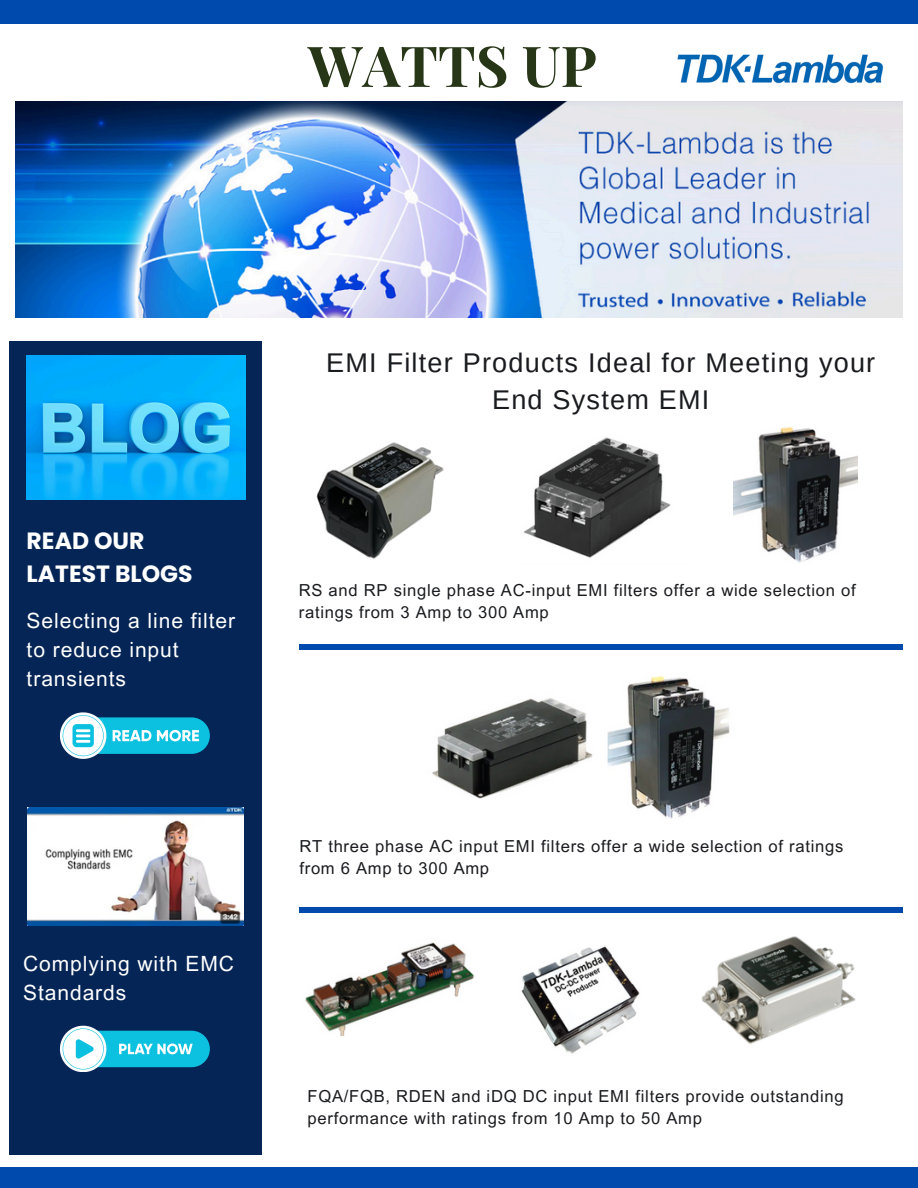
<style>
.page{position:relative;width:918px;height:1188px;background:#fff}
.page>*{position:absolute;margin:0;border:0;box-sizing:border-box;transform-origin:0 0}
.t1{font:700 56.4px "Playfair Display";color:#283618}
.t2{font:27px/37.2px "Arimo";letter-spacing:.045em;color:#1a1b1e;text-align:center}
.t3{font:700 23.55px/32.7px "Poppins";color:#fff}
.t4{font:21px/29.2px "Arial MT Pro";letter-spacing:.045em;color:#fff}
.t5{font:16.5px/22.5px "Arial MT Pro";letter-spacing:.045em;color:#1a1b1e}
</style>
<div class="page">
<div style="left:10px;top:342px;width:252px;height:813px;background:#052556"></div>
<img style="left:15px;top:102px;width:888px;height:216px">
<img style="left:677px;top:54px;width:207px;height:30px">
<div style="left:0;top:0;width:918px;height:24px;background:#004aad"></div>
<div style="left:0;top:1167px;width:918px;height:21px;background:#004aad"></div>
<div style="left:299px;top:645px;width:604px;height:5px;background:#004aad"></div>
<div style="left:299px;top:907px;width:604px;height:6px;background:#004aad"></div>
<img style="left:26px;top:356px;width:220px;height:144px">
<svg style="left:60px;top:1026px;width:150px;height:46px"></svg>
<svg style="left:60px;top:712px;width:150px;height:47px"></svg>
<img style="left:316px;top:442px;width:128px;height:117px">
<img style="left:524px;top:437px;width:147px;height:121px">
<img style="left:734px;top:427px;width:123px;height:136px">
<img style="left:432px;top:676px;width:298px;height:143px">
<img style="left:305px;top:942px;width:170px;height:94px">
<img style="left:521px;top:946px;width:119px;height:108px">
<img style="left:701px;top:936px;width:155px;height:109px">
<img style="left:28px;top:807px;width:216px;height:118px">
<p class="t1" style="left:308px;top:26px;width:290px">WATTS UP</p>
<p class="t3" style="left:27px;top:525px;width:168px">READ OUR<br>LATEST BLOGS</p>
<p class="t4" style="left:27px;top:608px;width:210px">Selecting a line filter to reduce input transients</p>
<p class="t4" style="left:23px;top:951px;width:212px">Complying with EMC<br>Standards</p>
<p class="t2" style="left:326px;top:344px;width:551px">EMI Filter Products Ideal for Meeting your<br>End System EMI</p>
<p class="t5" style="left:299px;top:581px;width:558px">RS and RP single phase AC-input EMI filters offer a wide selection of ratings from 3 Amp to 300 Amp</p>
<p class="t5" style="left:299px;top:837px;width:546px">RT three phase AC input EMI filters offer a wide selection of ratings from 6 Amp to 300 Amp</p>
<p class="t5" style="left:308px;top:1087px;width:537px">FQA/FQB, RDEN and iDQ DC input EMI filters provide outstanding performance with ratings from 10 Amp to 50 Amp</p>
</div>
